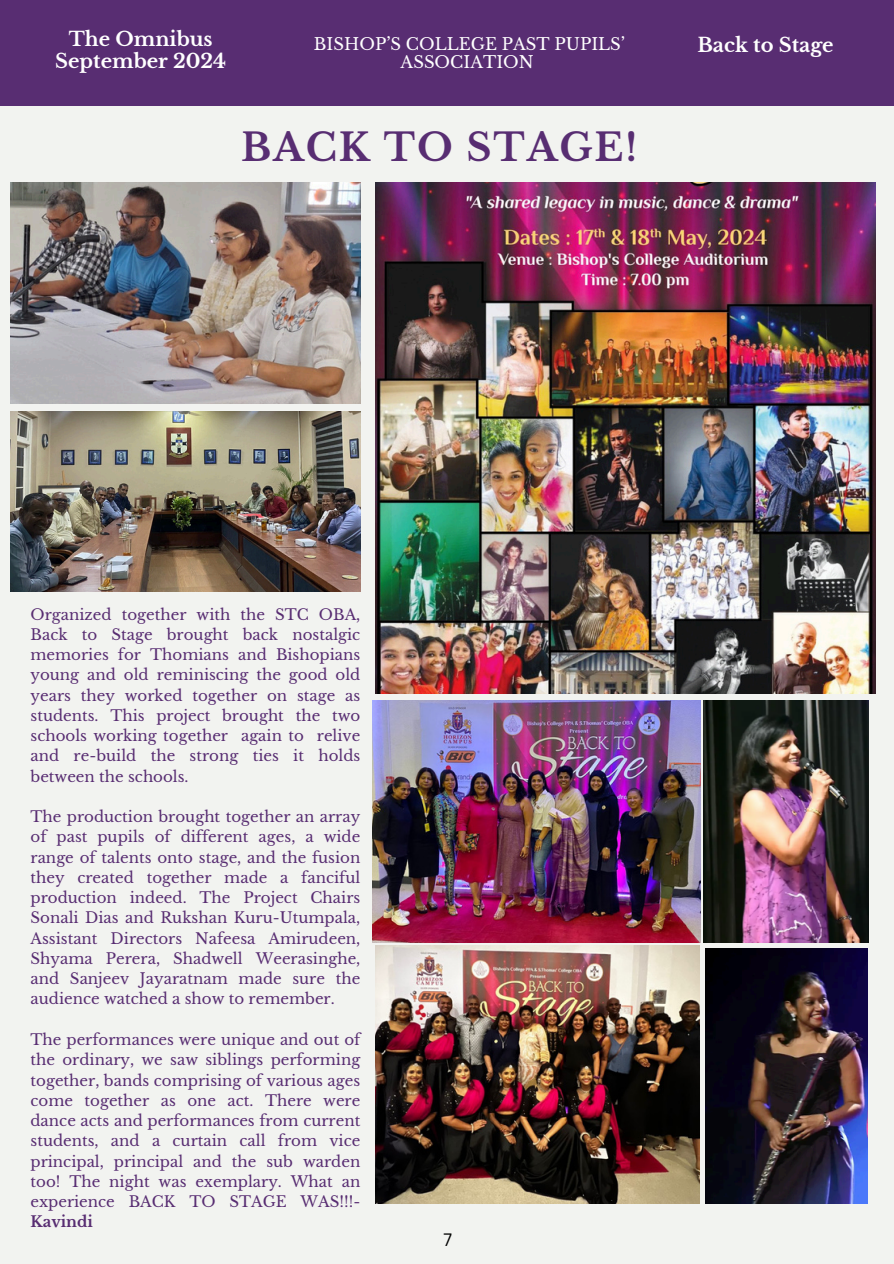
<style>
.page{position:relative;width:894px;height:1264px;background:#fff}
.page>*{position:absolute;margin:0;border:0;box-sizing:border-box;transform-origin:0 0}
.t1{font:700 37.95px "Libre Baskerville";letter-spacing:.05em;color:#582d72}
.t2{font:700 19.5px/21.3px "Libre Baskerville";color:#fff;text-align:center}
.t3{font:17.4px "Canva Sans";color:#000}
.t4{font:16.5px/18px "Libre Baskerville";color:#fff;text-align:center}
.t5{font:15px/20.2px "Libre Baskerville";color:#582d72;text-align:justify}
.s1{font-weight:700}
</style>
<div class="page">
<div style="left:0;top:0;width:893px;height:1263px;background:#f2f3f0"></div>
<div style="left:0;top:0;width:893px;height:106px;background:#582d72"></div>
<img style="left:372px;top:700px;width:328px;height:242px">
<img style="left:375px;top:182px;width:500px;height:511px">
<img style="left:10px;top:182px;width:350px;height:222px">
<img style="left:10px;top:412px;width:350px;height:180px">
<img style="left:703px;top:700px;width:164px;height:242px">
<img style="left:705px;top:948px;width:162px;height:255px">
<img style="left:375px;top:945px;width:324px;height:258px">
<p class="t2" style="left:55px;top:29px;width:172px">The Omnibus<br>September 2024</p>
<p class="t4" style="left:314px;top:35px;width:312px">BISHOP’S COLLEGE PAST PUPILS’<br>ASSOCIATION</p>
<p class="t1" style="left:241px;top:124px;width:397px">BACK TO STAGE!</p>
<p class="t2" style="left:697px;top:35px;width:138px">Back to Stage</p>
<p class="t5" style="left:31px;top:604px;width:331px">Organized together with the STC OBA, Back to Stage brought back nostalgic memories for Thomians and Bishopians young and old reminiscing the good old years they worked together on stage as students. This project brought the two schools working together again to relive and re-build the strong ties it holds between the schools.</p>
<p class="t5" style="left:31px;top:806px;width:331px">The production brought together an array of past pupils of different ages, a wide range of talents onto stage, and the fusion they created together made a fanciful production indeed. The Project Chairs Sonali Dias and Rukshan Kuru-Utumpala, Assistant Directors Nafeesa Amirudeen, Shyama Perera, Shadwell Weerasinghe, and Sanjeev Jayaratnam made sure the audience watched a show to remember.</p>
<p class="t5" style="left:31px;top:1029px;width:331px">The performances were unique and out of the ordinary, we saw siblings performing together, bands comprising of various ages come together as one act. There were dance acts and performances from current students, and a curtain call from vice principal, principal and the sub warden too! The night was exemplary. What an experience BACK TO STAGE WAS!!!- <span class="s1">Kavindi</span></p>
<p class="t3" style="left:443px;top:1226px;width:10px">7</p>
</div>
